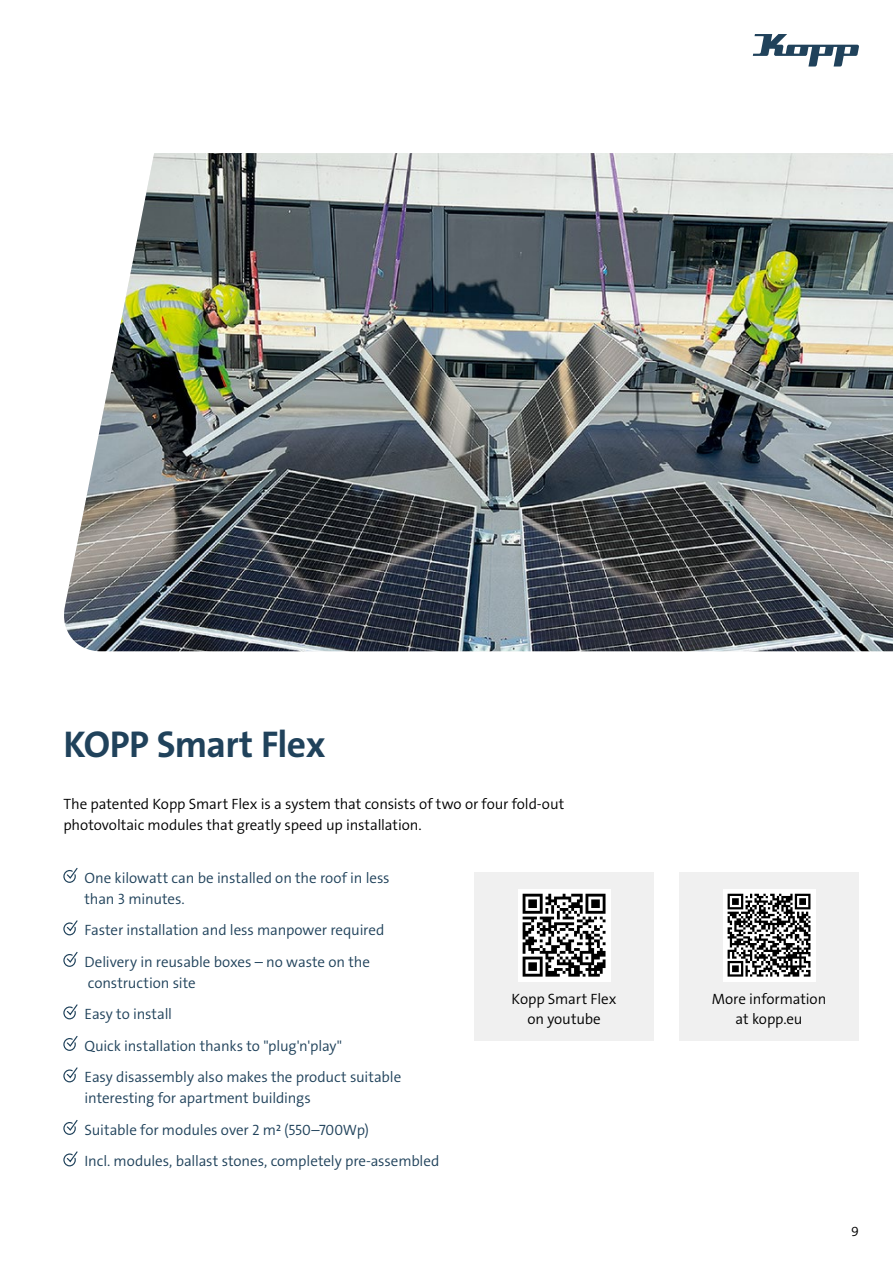
<style>
.page{position:relative;width:893px;height:1263px;background:#fff}
.page>*{position:absolute;margin:0;border:0;box-sizing:border-box;transform-origin:0 0}
.t1{font:37.5px "The Sans LP7 Bld";letter-spacing:-.02em;color:#20425b}
.t2{font:15px/31.5px "The Sans LP4 Se Lig";letter-spacing:-.01em;color:#20425b}
.t3{font:15px/19.5px "The Sans LP4 Se Lig";letter-spacing:-.005em;color:#000;text-align:center}
.t4{font:13.5px "The Sans LP4 Se Lig";color:#000}
</style>
<div class="page">
<svg style="left:753px;top:34px;width:106px;height:33px"></svg>
<div style="left:679px;top:872px;width:180px;height:168px;background:#f0f0f0"></div>
<svg style="left:64px;top:868px;width:14px;height:15px"></svg>
<svg style="left:64px;top:920px;width:14px;height:16px"></svg>
<svg style="left:64px;top:952px;width:14px;height:15px"></svg>
<svg style="left:64px;top:1004px;width:14px;height:16px"></svg>
<svg style="left:64px;top:1036px;width:14px;height:15px"></svg>
<svg style="left:64px;top:1067px;width:14px;height:16px"></svg>
<svg style="left:64px;top:1120px;width:14px;height:15px"></svg>
<svg style="left:64px;top:1151px;width:14px;height:16px"></svg>
<div style="left:474px;top:872px;width:180px;height:168px;background:#f0f0f0"></div>
<div style="left:723px;top:889px;width:92px;height:92px;background:#fff"></div>
<svg style="left:728px;top:894px;width:82px;height:83px"></svg>
<div style="left:518px;top:889px;width:92px;height:92px;background:#fff"></div>
<svg style="left:523px;top:894px;width:82px;height:83px"></svg>
<img style="left:64px;top:153px;width:829px;height:498px">
<h1 class="t1" style="left:63px;top:720px;width:264px">KOPP Smart Flex</h1>
<p class="t3" style="left:63px;top:794px;width:502px;line-height:21px;text-align:left">The patented Kopp Smart Flex is a system that consists of two or four fold-out photovoltaic modules that greatly speed up installation.</p>
<p class="t2" style="left:85px;top:867px;width:306px;line-height:21px">One kilowatt can be installed on the roof in less than 3 minutes.</p>
<p class="t2" style="left:85px;top:915px;width:301px">Faster installation and less manpower required<br>Delivery in reusable boxes – no waste on the</p>
<p class="t2" style="left:85px;top:967px;width:318px">construction site<br>Easy to install<br>Quick installation thanks to "plug'n'play"<br>Easy disassembly also makes the product suitable</p>
<p class="t2" style="left:85px;top:1083px;width:356px">interesting for apartment buildings<br>Suitable for modules over 2 m² (550–700Wp)<br>Incl. modules, ballast stones, completely pre-assembled</p>
<p class="t3" style="left:512px;top:989px;width:106px">Kopp Smart Flex on youtube</p>
<p class="t3" style="left:712px;top:989px;width:116px">More information at kopp.eu</p>
<p class="t4" style="left:851px;top:1223px;width:9px">9</p>
</div>
